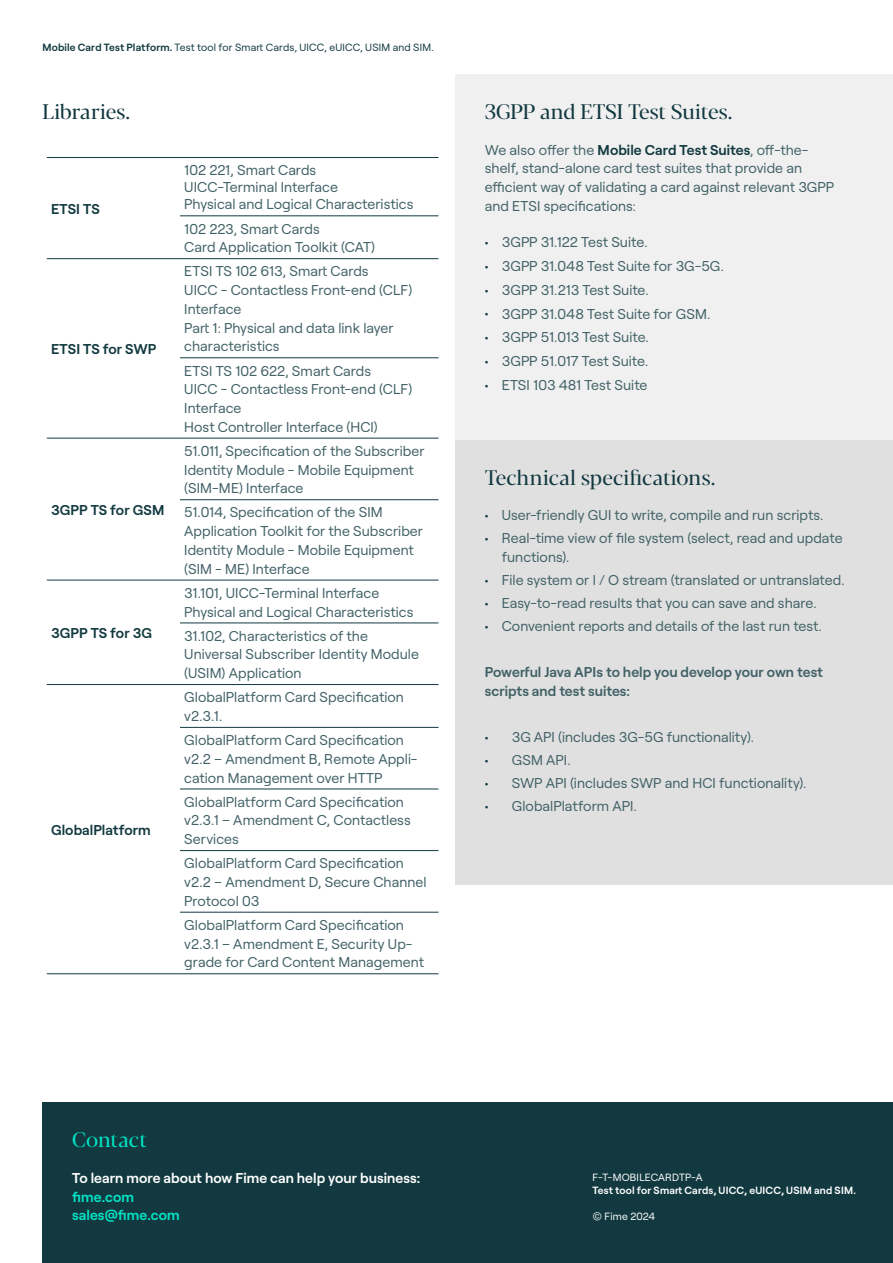
<style>
.page{position:relative;width:893px;height:1263px;background:#fff}
.page>*{position:absolute;margin:0;border:0;box-sizing:border-box;transform-origin:0 0}
.Section_Heading{font:21px "Blacker Pro Dis";letter-spacing:.005em;color:#123940}
.t1{font:21px "Blacker Pro Dis";color:#00e4c5}
.Section_Heading-2{font:14.25px/18.8px "Roobert";letter-spacing:.005em;color:#416166}
.Bulleted_list{font:600 14.25px/18.8px "Roobert";color:#416166}
.t2{font:600 14.25px "Roobert";letter-spacing:.005em;color:#123940}
.t3{font:600 14.25px "Roobert";letter-spacing:.005em;color:#fff}
.t4{font:600 14.25px/18.8px "Roobert";letter-spacing:.005em;color:#00e4c5}
.t5{font:10.5px "Roobert";letter-spacing:.015em;color:#123940}
.t6{font:600 10.5px "Roobert";letter-spacing:.015em;color:#fff}
.t7{font:10.5px "Roobert";letter-spacing:.015em;color:#fff}
.s1{font-weight:600}
.s2{font-weight:600;color:#123940}
.s3{color:#123940}
</style>
<div class="page">
<div style="left:43px;top:1103px;width:850px;height:160px;background:#123940"></div>
<div style="left:455px;top:74px;width:438px;height:366px;background:#f0f0f0"></div>
<div style="left:455px;top:440px;width:438px;height:444px;background:#e0e0e0"></div>
<hr style="left:47px;top:580px;width:133px;height:1px;background:#123940">
<hr style="left:180px;top:580px;width:258px;height:1px;background:#123940">
<hr style="left:47px;top:684px;width:133px;height:1px;background:#123940">
<hr style="left:180px;top:623px;width:258px;height:1px;background:#123940">
<hr style="left:180px;top:684px;width:258px;height:1px;background:#123940">
<hr style="left:47px;top:973px;width:133px;height:1px;background:#123940">
<hr style="left:180px;top:727px;width:258px;height:1px;background:#123940">
<hr style="left:180px;top:789px;width:258px;height:1px;background:#123940">
<hr style="left:180px;top:850px;width:258px;height:1px;background:#123940">
<hr style="left:180px;top:912px;width:258px;height:1px;background:#123940">
<hr style="left:180px;top:973px;width:258px;height:1px;background:#123940">
<hr style="left:47px;top:157px;width:133px;height:1px;background:#123940">
<hr style="left:180px;top:157px;width:258px;height:1px;background:#123940">
<hr style="left:180px;top:216px;width:258px;height:1px;background:#123940">
<hr style="left:47px;top:258px;width:133px;height:1px;background:#123940">
<hr style="left:180px;top:258px;width:258px;height:1px;background:#123940">
<hr style="left:180px;top:357px;width:258px;height:1px;background:#123940">
<hr style="left:47px;top:438px;width:133px;height:1px;background:#123940">
<hr style="left:180px;top:438px;width:258px;height:1px;background:#123940">
<hr style="left:180px;top:499px;width:258px;height:1px;background:#123940">
<p class="t5" style="left:43px;top:39px;width:393px"><span class="s1">Mobile Card Test Platform.</span> Test tool for Smart Cards, UICC, eUICC, USIM and SIM.</p>
<p class="Section_Heading" style="left:42px;top:98px;width:89px">Libraries.</p>
<p class="t2" style="left:51px;top:198px;width:50px">ETSI TS</p>
<p class="t2" style="left:51px;top:338px;width:107px">ETSI TS for SWP</p>
<p class="t2" style="left:51px;top:499px;width:115px">3GPP TS for GSM</p>
<p class="t2" style="left:51px;top:622px;width:103px">3GPP TS for 3G</p>
<p class="t2" style="left:51px;top:819px;width:101px">GlobalPlatform</p>
<p class="Section_Heading-2" style="left:184px;top:160px;width:134px">102 221, Smart Cards</p>
<p class="Section_Heading-2" style="left:184px;top:177px;width:155px">UICC-Terminal Interface</p>
<p class="Section_Heading-2" style="left:184px;top:194px;width:231px">Physical and Logical Characteristics</p>
<p class="Section_Heading-2" style="left:184px;top:218px;width:137px">102 223, Smart Cards</p>
<p class="Section_Heading-2" style="left:184px;top:237px;width:192px">Card Application Toolkit (CAT)</p>
<p class="Section_Heading-2" style="left:184px;top:261px;width:186px">ETSI TS 102 613, Smart Cards</p>
<p class="Section_Heading-2" style="left:184px;top:280px;width:230px">UICC - Contactless Front-end (CLF)<br>Interface</p>
<p class="Section_Heading-2" style="left:184px;top:317px;width:211px">Part 1: Physical and data link layer</p>
<p class="Section_Heading-2" style="left:184px;top:336px;width:97px">characteristics</p>
<p class="Section_Heading-2" style="left:184px;top:360px;width:188px">ETSI TS 102 622, Smart Cards</p>
<p class="Section_Heading-2" style="left:184px;top:379px;width:230px">UICC - Contactless Front-end (CLF)<br>Interface</p>
<p class="Section_Heading-2" style="left:184px;top:416px;width:195px">Host Controller Interface (HCI)</p>
<p class="Section_Heading-2" style="left:184px;top:440px;width:242px">51.011, Specification of the Subscriber<br>Identity Module - Mobile Equipment (SIM-ME) Interface</p>
<p class="Section_Heading-2" style="left:184px;top:502px;width:200px">51.014, Specification of the SIM</p>
<p class="Section_Heading-2" style="left:184px;top:521px;width:240px">Application Toolkit for the Subscriber<br>Identity Module - Mobile Equipment (SIM - ME) Interface</p>
<p class="Section_Heading-2" style="left:184px;top:582px;width:197px">31.101, UICC-Terminal Interface</p>
<p class="Section_Heading-2" style="left:184px;top:601px;width:231px">Physical and Logical Characteristics</p>
<p class="Section_Heading-2" style="left:184px;top:625px;width:185px">31.102, Characteristics of the</p>
<p class="Section_Heading-2" style="left:184px;top:644px;width:236px">Universal Subscriber Identity Module (USIM) Application</p>
<p class="Section_Heading-2" style="left:184px;top:687px;width:221px">GlobalPlatform Card Specification v2.3.1.</p>
<p class="Section_Heading-2" style="left:184px;top:730px;width:235px">GlobalPlatform Card Specification v2.2 – Amendment B, Remote Appli&shy;cation Management over HTTP</p>
<p class="Section_Heading-2" style="left:184px;top:791px;width:228px">GlobalPlatform Card Specification v2.3.1 – Amendment C, Contactless<br>Services</p>
<p class="Section_Heading-2" style="left:184px;top:853px;width:244px">GlobalPlatform Card Specification v2.2 – Amendment D, Secure Channel<br>Protocol 03</p>
<p class="Section_Heading-2" style="left:184px;top:914px;width:241px">GlobalPlatform Card Specification v2.3.1 – Amendment E, Security Up&shy;grade for Card Content Management</p>
<p class="Section_Heading" style="left:485px;top:98px;width:249px">3GPP and ETSI Test Suites.</p>
<p class="Section_Heading-2" style="left:485px;top:139px;width:351px">We also offer the <span class="s2">Mobile Card Test Suites</span>, off-the&shy;shelf, stand-alone card test suites that provide an efficient way of validating a card against relevant 3GPP and ETSI specifications:</p>
<p class="Section_Heading-2" style="left:485px;top:232px;width:164px"><span class="s3">•</span> 3GPP 31.122 Test Suite.</p>
<p class="Section_Heading-2" style="left:485px;top:256px;width:241px"><span class="s3">•</span> 3GPP 31.048 Test Suite for 3G-5G.</p>
<p class="Section_Heading-2" style="left:485px;top:279px;width:166px"><span class="s3">•</span> 3GPP 31.213 Test Suite.</p>
<p class="Section_Heading-2" style="left:485px;top:303px;width:227px"><span class="s3">•</span> 3GPP 31.048 Test Suite for GSM.</p>
<p class="Section_Heading-2" style="left:485px;top:327px;width:166px"><span class="s3">•</span> 3GPP 51.013 Test Suite.</p>
<p class="Section_Heading-2" style="left:485px;top:351px;width:165px"><span class="s3">•</span> 3GPP 51.017 Test Suite.</p>
<p class="Section_Heading-2" style="left:485px;top:374px;width:164px"><span class="s3">•</span> ETSI 103 481 Test Suite</p>
<p class="Section_Heading" style="left:485px;top:464px;width:232px">Technical specifications.</p>
<p class="Section_Heading-2" style="left:485px;top:505px;width:340px"><span class="s3">•</span> User-friendly GUI to write, compile and run scripts.</p>
<p class="Section_Heading-2" style="left:502px;top:528px;width:342px;text-indent:-17px"><span class="s3">•</span> Real-time view of file system (select, read and update functions).</p>
<p class="Section_Heading-2" style="left:485px;top:570px;width:361px"><span class="s3">•</span> File system or I / O stream (translated or untranslated.</p>
<p class="Section_Heading-2" style="left:485px;top:593px;width:333px"><span class="s3">•</span> Easy-to-read results that you can save and share.</p>
<p class="Section_Heading-2" style="left:485px;top:616px;width:339px"><span class="s3">•</span> Convenient reports and details of the last run test.</p>
<p class="Bulleted_list" style="left:485px;top:662px;width:340px">Powerful Java APIs to help you develop your own test scripts and test suites:</p>
<p class="Section_Heading-2" style="left:485px;top:726px;width:271px"><span class="s3">•</span> 3G API (includes 3G-5G functionality).</p>
<p class="Section_Heading-2" style="left:485px;top:749px;width:87px"><span class="s3">•</span> GSM API.</p>
<p class="Section_Heading-2" style="left:485px;top:772px;width:323px"><span class="s3">•</span> SWP API (includes SWP and HCI functionality).</p>
<p class="Section_Heading-2" style="left:485px;top:795px;width:154px"><span class="s3">•</span> GlobalPlatform API.</p>
<h1 class="t1" style="left:72px;top:1126px;width:76px">Contact</h1>
<p class="t3" style="left:72px;top:1167px;width:349px">To learn more about how Fime can help your business:</p>
<p class="t4" style="left:72px;top:1186px;width:109px">fime.com sales@fime.com</p>
<p class="t7" style="left:592px;top:1169px;width:112px">F-T-MOBILECARDTP-A</p>
<p class="t6" style="left:592px;top:1182px;width:265px">Test tool for Smart Cards, UICC, eUICC, USIM and SIM.</p>
<p class="t7" style="left:592px;top:1209px;width:64px">© Fime 2024</p>
</div>
